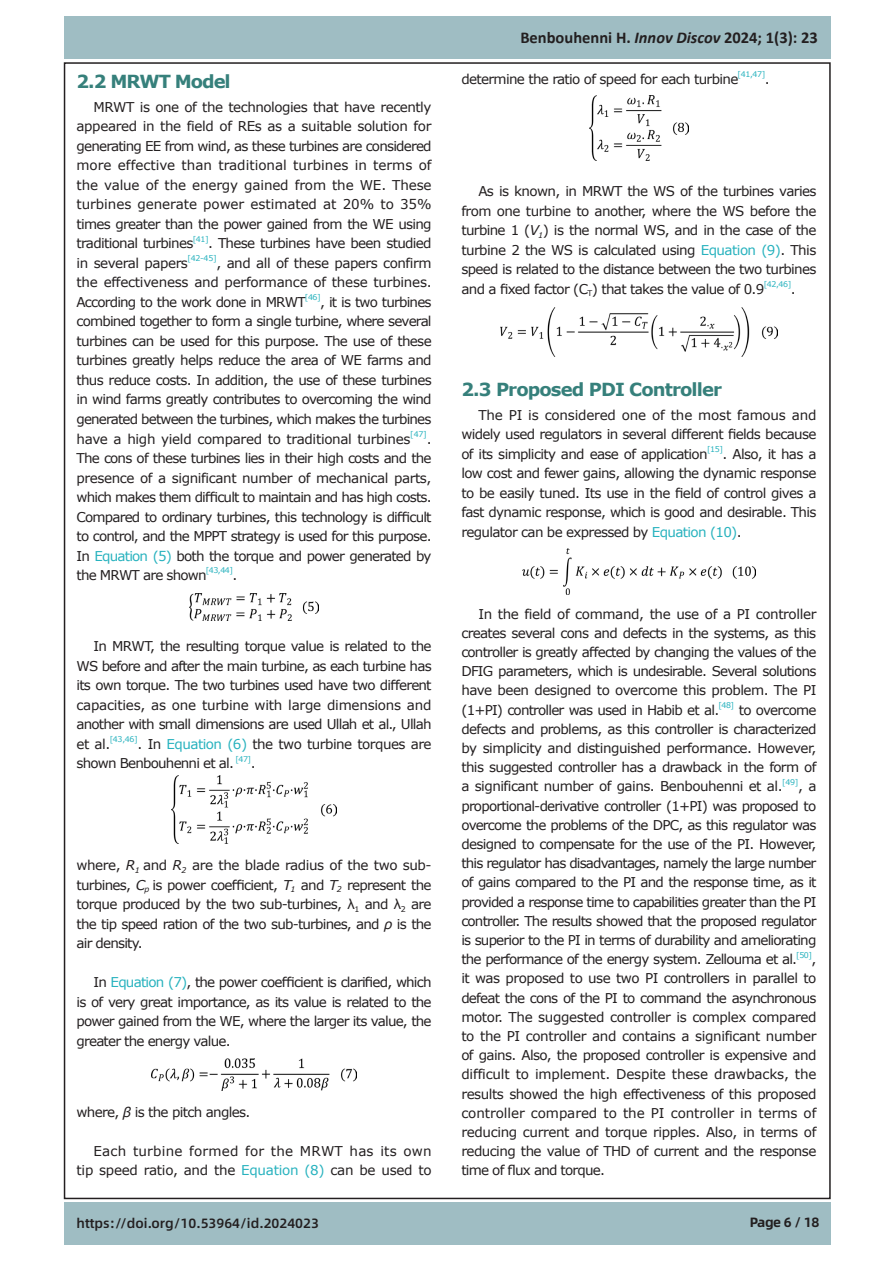
<style>
.page{position:relative;width:893px;height:1263px;background:#fff}
.page>*{position:absolute;margin:0;border:0;box-sizing:border-box;transform-origin:0 0}
.二级标题{font:700 18px "Verdana";letter-spacing:-.05em;color:#36807b}
.t1{font:700 16.5px "Calibri";color:#231f20}
.正文{font:13.5px/19.5px "Verdana";letter-spacing:-.05em;color:#231f20;text-align:justify}
.正文-2{font:13.5px/19.5px "Verdana";letter-spacing:-.02em;color:#231f20;text-align:right}
.t2{font:500 13.5px "Alibaba Sans";color:#231f20}
.t3{font:700 13.5px "Alibaba Sans";letter-spacing:-.03em;color:#231f20}
.正文-3{font:7.8px "Verdana";letter-spacing:-.05em;color:#27b2be}
.s1{color:#27b2be}
.s2{font-style:italic}
</style>
<div class="page">
<div style="left:64px;top:17px;width:767px;height:42px;background:#9fbdc3"></div>
<div style="left:64px;top:1202px;width:767px;height:43px;background:#9fbdc3"></div>
<img style="left:190px;top:594px;width:128px;height:27px">
<img style="left:171px;top:775px;width:166px;height:68px">
<img style="left:151px;top:1059px;width:206px;height:31px">
<img style="left:589px;top:96px;width:100px;height:64px">
<img style="left:500px;top:307px;width:277px;height:49px">
<img style="left:522px;top:549px;width:234px;height:45px">
<p class="二级标题" style="left:77px;top:69px;width:156px">2.2 MRWT Model</p>
<p class="正文" style="left:77px;top:97px;width:357px;text-indent:17px">MRWT is one of the technologies that have recently appeared in the field of REs as a suitable solution for generating EE from wind, as these turbines are considered more effective than traditional turbines in terms of the value of the energy gained from the WE. These turbines generate power estimated at 20% to 35% times greater than the power gained from the WE using traditional turbines</p>
<p class="正文-3" style="left:193px;top:234px;width:17px">[41]</p>
<p class="正文" style="left:208px;top:234px;width:225px">. These turbines have been studied</p>
<p class="正文" style="left:77px;top:253px;width:113px">in several papers</p>
<p class="正文-3" style="left:188px;top:253px;width:31px">[42-45]</p>
<p class="正文" style="left:77px;top:253px;width:357px;text-indent:140px">, and all of these papers confirm the effectiveness and performance of these turbines.<br>According to the work done in MRWT</p>
<p class="正文-3" style="left:305px;top:292px;width:17px">[46]</p>
<p class="正文" style="left:77px;top:292px;width:357px;text-indent:244px">, it is two turbines combined together to form a single turbine, where several turbines can be used for this purpose. The use of these turbines greatly helps reduce the area of WE farms and thus reduce costs. In addition, the use of these turbines in wind farms greatly contributes to overcoming the wind generated between the turbines, which makes the turbines have a high yield compared to traditional turbines</p>
<p class="正文-3" style="left:410px;top:429px;width:18px">[47]</p>
<p class="正文" style="left:77px;top:429px;width:357px;text-indent:350px">.<br>The cons of these turbines lies in their high costs and the presence of a significant number of mechanical parts, which makes them difficult to maintain and has high costs.<br>Compared to ordinary turbines, this technology is difficult to control, and the MPPT strategy is used for this purpose.<br>In <span class="s1">Equation (5)</span> both the torque and power generated by the MRWT are shown</p>
<p class="正文-3" style="left:206px;top:565px;width:29px">[43,44]</p>
<p class="正文" style="left:233px;top:565px;width:6px">.</p>
<p class="正文" style="left:77px;top:636px;width:357px;text-indent:17px">In MRWT, the resulting torque value is related to the WS before and after the main turbine, as each turbine has its own torque. The two turbines used have two different capacities, as one turbine with large dimensions and another with small dimensions are used Ullah et al., Ullah et al.</p>
<p class="正文-3" style="left:110px;top:734px;width:30px">[43,46]</p>
<p class="正文" style="left:77px;top:734px;width:357px;text-indent:61px">. In <span class="s1">Equation (6)</span> the two turbine torques are shown Benbouhenni et al.</p>
<p class="正文-3" style="left:235px;top:753px;width:17px">[47]</p>
<p class="正文" style="left:251px;top:753px;width:6px">.</p>
<p class="正文" style="left:77px;top:855px;width:357px">where, <span class="s2">R</span><sub>1</sub> and <span class="s2">R</span><sub>2</sub> are the blade radius of the two sub&shy;turbines, <span class="s2">C</span><sub>p</sub> is power coefficient, <span class="s2">T</span><sub>1</sub> and <span class="s2">T</span><sub>2</sub> represent the torque produced by the two sub-turbines, λ<sub>1</sub> and λ<sub>2</sub> are the tip speed ration of the two sub-turbines, and <span class="s2">ρ</span> is the air density.</p>
<p class="正文" style="left:77px;top:972px;width:357px;text-indent:17px">In <span class="s1">Equation (7)</span>, the power coefficient is clarified, which is of very great importance, as its value is related to the power gained from the WE, where the larger its value, the greater the energy value.</p>
<p class="正文" style="left:77px;top:1102px;width:175px">where, <span class="s2">β</span> is the pitch angles.</p>
<p class="正文-2" style="left:77px;top:1141px;width:357px">Each turbine formed for the MRWT has its own tip speed ratio, and the <span class="s1">Equation (8)</span> can be used to</p>
<p class="t1" style="left:520px;top:26px;width:299px">Benbouhenni H. <span class="s2">Innov Discov</span> 2024; 1(3): 23</p>
<p class="正文" style="left:461px;top:69px;width:278px">determine the ratio of speed for each turbine</p>
<p class="正文-3" style="left:738px;top:69px;width:29px">[41,47]</p>
<p class="正文" style="left:765px;top:69px;width:6px">.</p>
<p class="正文" style="left:461px;top:182px;width:357px;text-indent:17px">As is known, in MRWT the WS of the turbines varies from one turbine to another, where the WS before the turbine 1 (<span class="s2">V</span><sub>1</sub>) is the normal WS, and in the case of the turbine 2 the WS is calculated using <span class="s1">Equation (9)</span>. This speed is related to the distance between the two turbines and a fixed factor (C<sub>T</sub>) that takes the value of 0.9</p>
<p class="正文-3" style="left:764px;top:279px;width:29px">[42,46]</p>
<p class="正文" style="left:791px;top:279px;width:6px">.</p>
<p class="二级标题" style="left:461px;top:376px;width:262px">2.3 Proposed PDI Controller</p>
<p class="正文" style="left:461px;top:405px;width:357px;text-indent:17px">The PI is considered one of the most famous and widely used regulators in several different fields because of its simplicity and ease of application</p>
<p class="正文-3" style="left:707px;top:444px;width:17px">[15]</p>
<p class="正文" style="left:461px;top:444px;width:357px;text-indent:261px">. Also, it has a low cost and fewer gains, allowing the dynamic response to be easily tuned. Its use in the field of control gives a fast dynamic response, which is good and desirable. This regulator can be expressed by <span class="s1">Equation (10)</span>.</p>
<p class="正文" style="left:461px;top:604px;width:357px;text-indent:17px">In the field of command, the use of a PI controller creates several cons and defects in the systems, as this controller is greatly affected by changing the values of the DFIG parameters, which is undesirable. Several solutions have been designed to overcome this problem. The PI (1+PI) controller was used in Habib et al.</p>
<p class="正文-3" style="left:718px;top:700px;width:17px">[48]</p>
<p class="正文" style="left:461px;top:700px;width:357px;text-indent:277px">to overcome defects and problems, as this controller is characterized by simplicity and distinguished performance. However, this suggested controller has a drawback in the form of a significant number of gains. Benbouhenni et al.</p>
<p class="正文-3" style="left:782px;top:777px;width:18px">[49]</p>
<p class="正文" style="left:461px;top:777px;width:357px;text-indent:337px">, a proportional-derivative controller (1+PI) was proposed to overcome the problems of the DPC, as this regulator was designed to compensate for the use of the PI. However, this regulator has disadvantages, namely the large number of gains compared to the PI and the response time, as it provided a response time to capabilities greater than the PI controller. The results showed that the proposed regulator is superior to the PI in terms of durability and ameliorating the performance of the energy system. Zellouma et al.</p>
<p class="正文-3" style="left:796px;top:949px;width:17px">[50]</p>
<p class="正文" style="left:461px;top:949px;width:357px;text-indent:350px">, it was proposed to use two PI controllers in parallel to defeat the cons of the PI to command the asynchronous motor. The suggested controller is complex compared to the PI controller and contains a significant number of gains. Also, the proposed controller is expensive and difficult to implement. Despite these drawbacks, the results showed the high effectiveness of this proposed controller compared to the PI controller in terms of reducing current and torque ripples. Also, in terms of reducing the value of THD of current and the response time of flux and torque.</p>
<p class="t2" style="left:77px;top:1213px;width:244px">https://doi.org/10.53964/id.2024023</p>
<p class="t3" style="left:750px;top:1211px;width:71px">Page 6 / 18</p>
</div>
